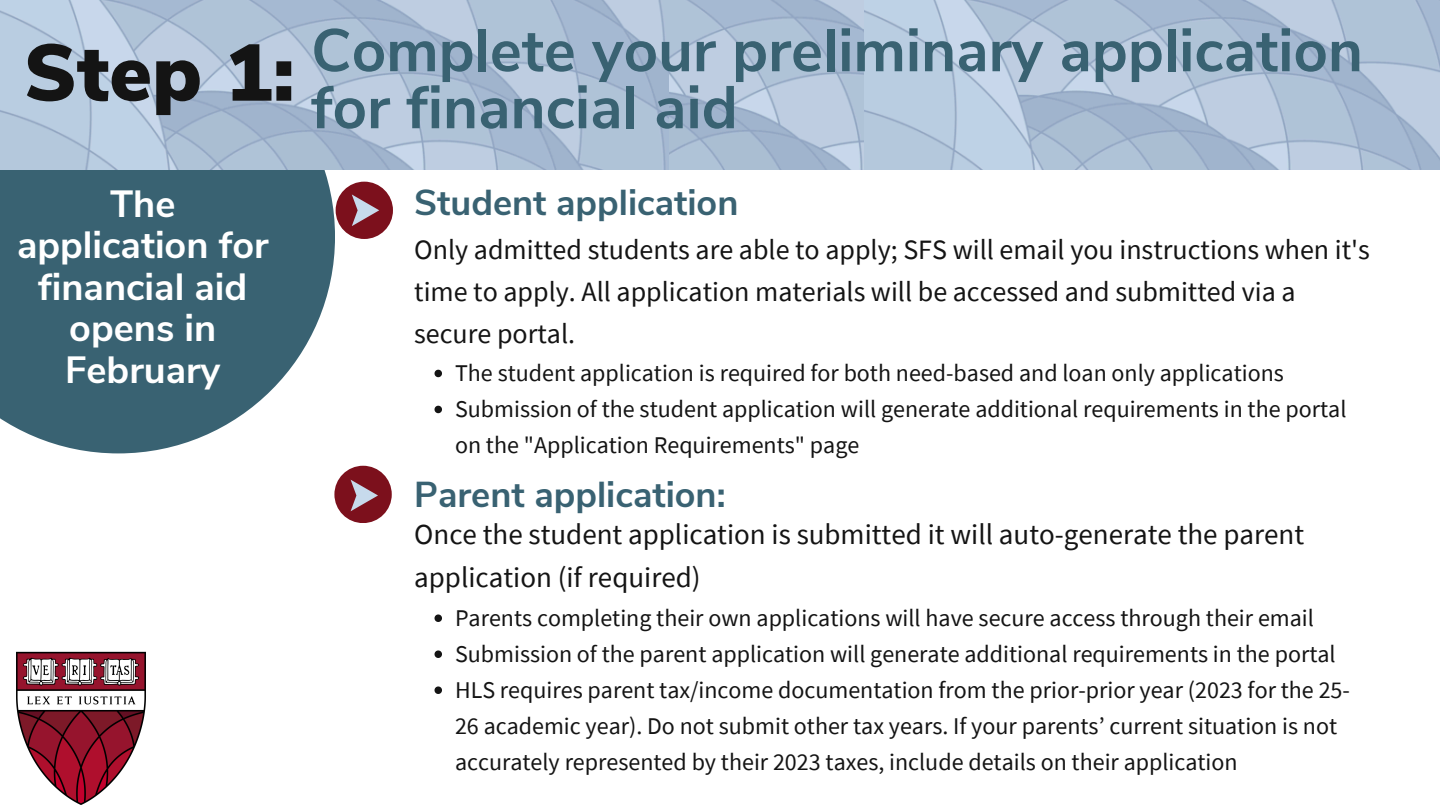
<style>
.page{position:relative;width:1440px;height:810px;background:#fff}
.page>*{position:absolute;margin:0;border:0;box-sizing:border-box;transform-origin:0 0}
.t1{font:900 80px "Nunito Sans";color:#141414}
.t2{font:700 60px/57px "Nunito Sans";color:#396272}
.t3{font:700 37.8px/41.6px "Nunito Sans";color:#fff;text-align:center}
.t4{font:700 36px "Nunito Sans";color:#396272}
.t5{font:29px/43.5px "Source Sans Pro";color:#141414}
.t6{font:28px/42px "Source Sans Pro";color:#141414}
.t7{font:24px/36px "Source Sans Pro";color:#141414}
</style>
<div class="page">
<img style="left:16px;top:651px;width:130px;height:154px">
<img style="left:669px;top:0;width:195px;height:169px">
<svg style="left:0;top:170px;width:335px;height:283px;background:#517583"></svg>
<img style="left:0;top:0;width:669px;height:170px">
<img style="left:864px;top:0;width:576px;height:170px">
<div style="left:336px;top:182px;width:57px;height:57px;background:#7c101c;border-radius:50%"></div>
<svg style="left:352px;top:194px;width:27px;height:32px"></svg>
<div style="left:334px;top:466px;width:58px;height:57px;background:#7c101c;border-radius:50%"></div>
<svg style="left:351px;top:480px;width:27px;height:31px"></svg>
<svg style="left:435px;top:370px;width:7px;height:7px"></svg>
<svg style="left:435px;top:406px;width:7px;height:7px"></svg>
<svg style="left:435px;top:614px;width:7px;height:8px"></svg>
<svg style="left:435px;top:650px;width:7px;height:8px"></svg>
<svg style="left:435px;top:686px;width:7px;height:8px"></svg>
<h3 class="t1" style="left:24px;top:20px;width:272px">Step 1:</h3>
<h2 class="t2" style="left:311px;top:23px;width:1053px">Complete your preliminary application for financial aid</h2>
<p class="t3" style="left:17px;top:183px;width:253px">The application for financial aid opens in<br>February</p>
<p class="t4" style="left:414px;top:178px;width:326px">Student application</p>
<p class="t6" style="left:414px;top:228px;width:957px">Only admitted students are able to apply; SFS will email you instructions when it's time to apply. All application materials will be accessed and submitted via a secure portal.</p>
<h1 class="t7" style="left:455px;top:354px;width:830px">The student application is required for both need-based and loan only applications</h1>
<p class="t7" style="left:455px;top:390px;width:893px">Submission of the student application will generate additional requirements in the portal on the "Application Requirements" page</p>
<p class="t4" style="left:414px;top:471px;width:313px">Parent application:</p>
<p class="t5" style="left:414px;top:512px;width:892px">Once the student application is submitted it will auto-generate the parent application (if required)</p>
<h3 class="t7" style="left:455px;top:599px;width:860px">Parents completing their own applications will have secure access through their email</h3>
<h4 class="t7" style="left:455px;top:635px;width:882px">Submission of the parent application will generate additional requirements in the portal</h4>
<p class="t7" style="left:455px;top:671px;width:896px">HLS requires parent tax/income documentation from the prior-prior year (2023 for the 25-<br>26 academic year). Do not submit other tax years. If your parents’ current situation is not accurately represented by their 2023 taxes, include details on their application</p>
</div>
